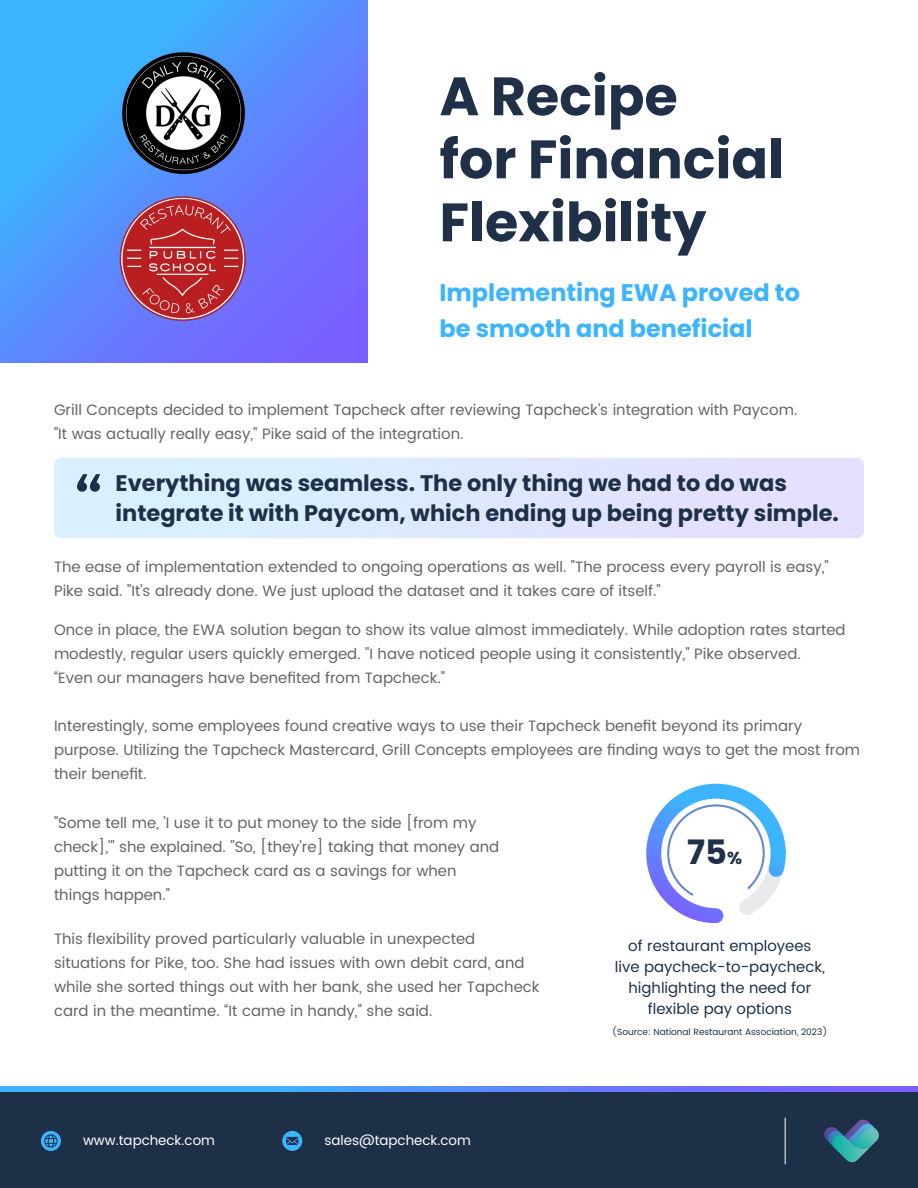
<style>
.page{position:relative;width:918px;height:1188px;background:#fff}
.page>*{position:absolute;margin:0;border:0;box-sizing:border-box;transform-origin:0 0}
.t1{font:700 54px/63px "Poppins";color:#1f3048}
.t2{font:700 33.6px "Poppins";color:#1f3048}
.t3{font:700 24px/36px "Poppins";color:#3db4ff}
.t4{font:700 22.5px/30px "Poppins";color:#1e3048}
.t5{font:15px/24px "Poppins";color:#626467}
.t6{font:15px/21px "Poppins";color:#1e3048;text-align:center}
.t7{font:13.5px "Poppins";color:#fff}
.t8{font:9px "Poppins";color:#1e3048}
.s1{font-size:17.25px}
</style>
<div class="page">
<div style="left:54px;top:458px;width:810px;height:80px;background:#dee8ff;border-radius:7px"></div>
<svg style="left:0;top:0;width:368px;height:363px;background:#588dff"></svg>
<svg style="left:0;top:1086px;width:918px;height:6px;background:#588eff"></svg>
<div style="left:0;top:1092px;width:918px;height:96px;background:#1e3048"></div>
<svg style="left:824px;top:1120px;width:55px;height:42px"></svg>
<hr style="left:785px;top:1118px;width:1px;height:46px;background:#fff">
<svg style="left:41px;top:1131px;width:20px;height:20px"></svg>
<svg style="left:282px;top:1131px;width:20px;height:20px"></svg>
<svg style="left:646px;top:783px;width:140px;height:141px"></svg>
<img style="left:120px;top:195px;width:127px;height:128px">
<img style="left:120px;top:49px;width:127px;height:128px">
<svg style="left:77px;top:474px;width:23px;height:18px"></svg>
<h1 class="t1" style="left:440px;top:65px;width:346px">A Recipe<br>for Financial<br>Flexibility</h1>
<h3 class="t3" style="left:439px;top:274px;width:362px">Implementing EWA proved to be smooth and beneficial</h3>
<p class="t5" style="left:54px;top:398px;width:745px">Grill Concepts decided to implement Tapcheck after reviewing Tapcheck’s integration with Paycom. "It was actually really easy,” Pike said of the integration.</p>
<h3 class="t4" style="left:116px;top:468px;width:725px">Everything was seamless. The only thing we had to do was integrate it with Paycom, which ending up being pretty simple.</h3>
<p class="t5" style="left:54px;top:556px;width:776px">The ease of implementation extended to ongoing operations as well. "The process every payroll is easy,"<br>Pike said. "It's already done. We just upload the dataset and it takes care of itself."</p>
<p class="t5" style="left:54px;top:618px;width:793px">Once in place, the EWA solution began to show its value almost immediately. While adoption rates started modestly, regular users quickly emerged. "I have noticed people using it consistently," Pike observed.<br>“Even our managers have benefited from Tapcheck.”</p>
<p class="t5" style="left:54px;top:715px;width:808px">Interestingly, some employees found creative ways to use their Tapcheck benefit beyond its primary purpose. Utilizing the Tapcheck Mastercard, Grill Concepts employees are finding ways to get the most from their benefit.</p>
<p class="t5" style="left:54px;top:811px;width:447px">"Some tell me, 'I use it to put money to the side [from my check],'" she explained. "So, [they’re] taking that money and putting it on the Tapcheck card as a savings for when things happen."</p>
<p class="t5" style="left:54px;top:927px;width:487px">This flexibility proved particularly valuable in unexpected situations for Pike, too. She had issues with own debit card, and while she sorted things out with her bank, she used her Tapcheck card in the meantime. “It came in handy," she said.</p>
<h2 class="t2" style="left:687px;top:833px;width:56px">75<span class="s1">%</span></h2>
<p class="t6" style="left:615px;top:936px;width:211px">of restaurant employees live paycheck-to-paycheck, highlighting the need for flexible pay options</p>
<p class="t8" style="left:612px;top:1026px;width:217px">(Source: National Restaurant Association, 2023)</p>
<p class="t7" style="left:83px;top:1131px;width:133px">www.tapcheck.com</p>
<p class="t7" style="left:324px;top:1131px;width:148px">sales@tapcheck.com</p>
</div>
